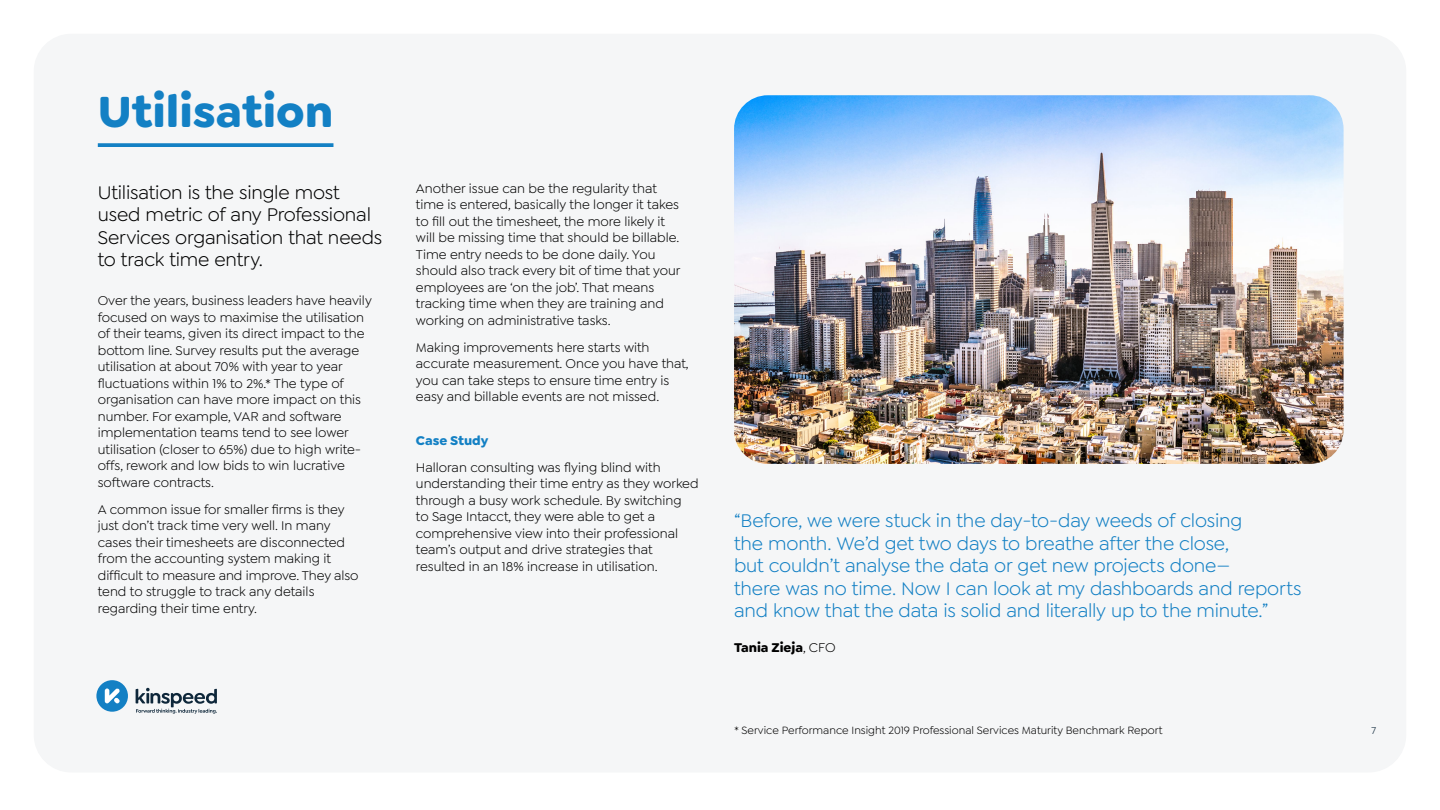
<style>
.page{position:relative;width:1440px;height:810px;background:#fff}
.page>*{position:absolute;margin:0;border:0;box-sizing:border-box;transform-origin:0 0}
.t1{font:700 46.42px "Goldplay";color:#1380c4}
.t2{font:19.5px/22.5px "Goldplay";letter-spacing:-.01em;color:#1380c4}
.t3{font:19.5px/22.5px "Goldplay";letter-spacing:-.01em;color:#000}
.t4{font:13.5px/16.5px "Goldplay";color:#000}
.t5{font:700 13.5px "Goldplay";color:#000}
.t6{font:700 13.5px "Goldplay";color:#1380c4}
.t7{font:11.25px "Goldplay";color:#000}
.t8{font:10.5px "Goldplay";color:#0e273a}
.s1{font-weight:400}
</style>
<div class="page">
<div style="left:34px;top:34px;width:1372px;height:738px;background:#f5f6f7;border-radius:38px"></div>
<img style="left:734px;top:95px;width:610px;height:369px">
<svg style="left:98px;top:143px;width:235px;height:4px"></svg>
<div style="left:96px;top:680px;width:32px;height:32px;background:#1380c4;border-radius:50%"></div>
<svg style="left:105px;top:688px;width:15px;height:15px"></svg>
<svg style="left:136px;top:688px;width:81px;height:26px"></svg>
<h1 class="t1" style="left:98px;top:81px;width:237px">Utilisation</h1>
<h2 class="t3" style="left:98px;top:181px;width:286px">Utilisation is the single most used metric of any Professional<br>Services organisation that needs to track time entry.</h2>
<p class="t4" style="left:98px;top:293px;width:276px">Over the years, business leaders have heavily focused on ways to maximise the utilisation of their teams, given its direct impact to the bottom line. Survey results put the average utilisation at about 70% with year to year fluctuations within 1% to 2%.* The type of organisation can have more impact on this number. For example, VAR and software implementation teams tend to see lower utilisation (closer to 65%) due to high write&shy;offs, rework and low bids to win lucrative software contracts.</p>
<p class="t4" style="left:98px;top:501px;width:262px">A common issue for smaller firms is they just don’t track time very well. In many cases their timesheets are disconnected from the accounting system making it difficult to measure and improve. They also tend to struggle to track any details regarding their time entry.</p>
<p class="t4" style="left:416px;top:180px;width:266px">Another issue can be the regularity that time is entered, basically the longer it takes to fill out the timesheet, the more likely it will be missing time that should be billable.<br>Time entry needs to be done daily. You should also track every bit of time that your employees are ‘on the job’. That means tracking time when they are training and working on administrative tasks.</p>
<p class="t4" style="left:416px;top:339px;width:274px">Making improvements here starts with accurate measurement. Once you have that, you can take steps to ensure time entry is easy and billable events are not missed.</p>
<p class="t6" style="left:416px;top:431px;width:74px">Case Study</p>
<p class="t4" style="left:416px;top:459px;width:284px">Halloran consulting was flying blind with understanding their time entry as they worked through a busy work schedule. By switching<br>to Sage Intacct, they were able to get a comprehensive view into their professional team’s output and drive strategies that resulted in an 18% increase in utilisation.</p>
<p class="t2" style="left:734px;top:510px;width:569px">“Before, we were stuck in the day-to-day weeds of closing<br>the month. We’d get two days to breathe after the close,<br>but couldn’t analyse the data or get new projects done—<br>there was no time. Now I can look at my dashboards and reports and know that the data is solid and literally up to the minute.”</p>
<p class="t5" style="left:734px;top:638px;width:103px">Tania Zieja<span class="s1">, CFO</span></p>
<p class="t7" style="left:734px;top:724px;width:430px">* Service Performance Insight 2019 Professional Services Maturity Benchmark Report</p>
<p class="t8" style="left:1371px;top:725px;width:6px">7</p>
</div>
